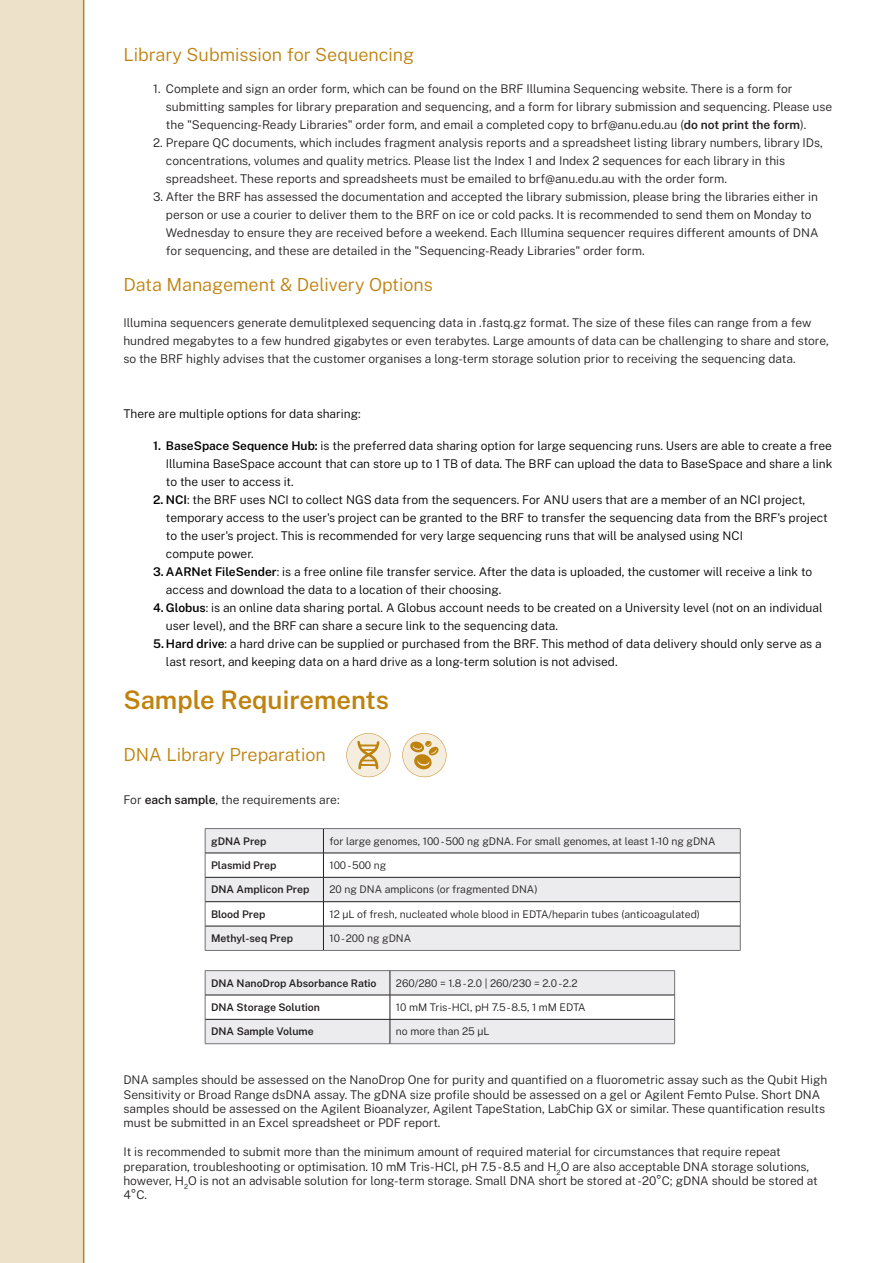
<style>
.page{position:relative;width:893px;height:1263px;background:#fff}
.page>*{position:absolute;margin:0;border:0;box-sizing:border-box;transform-origin:0 0}
.Sub_Heading_Public_Sans_Semibold{font:600 25.5px "Public Sans";color:#bf820d}
.t1{font:300 18px "Public Sans";color:#bf820d}
.t2{font:300 12px/18px "Public Sans";color:#231f20}
.t3{font:300 12px/18px "Public Sans";color:#000}
.t4{font:300 10.5px "Public Sans";color:#231f20}
.t5{font:600 10.5px "Public Sans";color:#231f20}
.s1{font-weight:600}
</style>
<div class="page">
<div style="left:0;top:0;width:83px;height:1263px;background:#eee1c9"></div>
<hr style="left:83px;top:0;width:1px;height:1263px;background:#bf820d">
<svg style="left:346px;top:733px;width:44px;height:44px"></svg>
<svg style="left:402px;top:733px;width:44px;height:44px"></svg>
<svg style="left:206px;top:829px;width:534px;height:121px;fill:#ececee"></svg>
<hr style="left:205px;top:828px;width:118px;height:1px;background:#717275">
<hr style="left:323px;top:828px;width:417px;height:1px;background:#717275">
<svg style="left:205px;top:829px;width:1px;height:121px"></svg>
<svg style="left:740px;top:829px;width:1px;height:121px"></svg>
<hr style="left:205px;top:950px;width:118px;height:1px;background:#717275">
<hr style="left:323px;top:950px;width:417px;height:1px;background:#717275">
<hr style="left:205px;top:853px;width:118px;height:1px;background:#231f20">
<hr style="left:323px;top:853px;width:417px;height:1px;background:#231f20">
<hr style="left:205px;top:877px;width:118px;height:1px;background:#231f20">
<hr style="left:323px;top:877px;width:417px;height:1px;background:#231f20">
<hr style="left:205px;top:901px;width:118px;height:1px;background:#231f20">
<hr style="left:323px;top:901px;width:417px;height:1px;background:#231f20">
<hr style="left:205px;top:926px;width:118px;height:1px;background:#231f20">
<hr style="left:323px;top:926px;width:417px;height:1px;background:#231f20">
<svg style="left:323px;top:829px;width:1px;height:121px"></svg>
<svg style="left:205px;top:970px;width:470px;height:74px"></svg>
<p class="t1" style="left:123px;top:42px;width:292px">Library Submission for Sequencing</p>
<p class="t2" style="left:166px;top:80px;width:668px;text-indent:-13px">1. Complete and sign an order form, which can be found on the BRF Illumina Sequencing website. There is a form for submitting samples for library preparation and sequencing, and a form for library submission and sequencing. Please use the "Sequencing-Ready Libraries" order form, and email a completed copy to brf@anu.edu.au (<span class="s1">do not print the form</span>).</p>
<p class="t2" style="left:166px;top:134px;width:658px;text-indent:-13px">2. Prepare QC documents, which includes fragment analysis reports and a spreadsheet listing library numbers, library IDs, concentrations, volumes and quality metrics. Please list the Index 1 and Index 2 sequences for each library in this spreadsheet. These reports and spreadsheets must be emailed to brf@anu.edu.au with the order form.</p>
<p class="t2" style="left:166px;top:188px;width:654px;text-indent:-13px">3. After the BRF has assessed the documentation and accepted the library submission, please bring the libraries either in person or use a courier to deliver them to the BRF on ice or cold packs. It is recommended to send them on Monday to Wednesday to ensure they are received before a weekend. Each Illumina sequencer requires different amounts of DNA for sequencing, and these are detailed in the "Sequencing-Ready Libraries" order form.</p>
<p class="t1" style="left:123px;top:272px;width:311px">Data Management &amp; Delivery Options</p>
<p class="t2" style="left:123px;top:314px;width:707px">Illumina sequencers generate demulitplexed sequencing data in .fastq.gz format. The size of these files can range from a few hundred megabytes to a few hundred gigabytes or even terabytes. Large amounts of data can be challenging to share and store, so the BRF highly advises that the customer organises a long-term storage solution prior to receiving the sequencing data.</p>
<p class="t3" style="left:123px;top:404px;width:239px">There are multiple options for data sharing:</p>
<p class="t3" style="left:166px;top:436px;width:668px;text-align:justify;text-indent:-13px"><span class="s1">1. BaseSpace Sequence Hub:</span> is the preferred data sharing option for large sequencing runs. Users are able to create a free Illumina BaseSpace account that can store up to 1 TB of data. The BRF can upload the data to BaseSpace and share a link to the user to access it.</p>
<p class="t3" style="left:166px;top:490px;width:663px;text-indent:-13px"><span class="s1">2. NCI</span>: the BRF uses NCI to collect NGS data from the sequencers. For ANU users that are a member of an NCI project, temporary access to the user's project can be granted to the BRF to transfer the sequencing data from the BRF's project to the user's project. This is recommended for very large sequencing runs that will be analysed using NCI<br>compute power.</p>
<p class="t3" style="left:166px;top:562px;width:648px;text-indent:-13px"><span class="s1">3. AARNet FileSender</span>: is a free online file transfer service. After the data is uploaded, the customer will receive a link to access and download the data to a location of their choosing.</p>
<p class="t3" style="left:166px;top:598px;width:658px;text-indent:-13px"><span class="s1">4. Globus</span>: is an online data sharing portal. A Globus account needs to be created on a University level (not on an individual user level), and the BRF can share a secure link to the sequencing data.</p>
<p class="t3" style="left:166px;top:634px;width:657px;text-indent:-13px"><span class="s1">5. Hard drive</span>: a hard drive can be supplied or purchased from the BRF. This method of data delivery should only serve as a last resort, and keeping data on a hard drive as a long-term solution is not advised.</p>
<p class="Sub_Heading_Public_Sans_Semibold" style="left:123px;top:681px;width:267px">Sample Requirements</p>
<p class="t1" style="left:123px;top:742px;width:204px">DNA Library Preparation</p>
<p class="t2" style="left:123px;top:790px;width:218px">For <span class="s1">each sample</span>, the requirements are:</p>
<p class="t5" style="left:211px;top:833px;width:57px">gDNA Prep</p>
<p class="t4" style="left:329px;top:833px;width:388px">for large genomes, 100 -500 ng gDNA. For small genomes, at least 1-10 ng gDNA</p>
<p class="t5" style="left:211px;top:857px;width:67px">Plasmid Prep</p>
<p class="t4" style="left:329px;top:858px;width:58px">100 - 500 ng</p>
<p class="t5" style="left:211px;top:882px;width:100px">DNA Amplicon Prep</p>
<p class="t4" style="left:329px;top:882px;width:210px">20 ng DNA amplicons (or fragmented DNA)</p>
<p class="t5" style="left:211px;top:906px;width:56px">Blood Prep</p>
<p class="t4" style="left:329px;top:907px;width:372px">12 µL of fresh, nucleated whole blood in EDTA/heparin tubes (anticoagulated)</p>
<p class="t5" style="left:211px;top:931px;width:83px">Methyl-seq Prep</p>
<p class="t4" style="left:329px;top:931px;width:83px">10 - 200 ng gDNA</p>
<p class="t5" style="left:211px;top:975px;width:167px">DNA NanoDrop Absorbance Ratio</p>
<p class="t4" style="left:396px;top:975px;width:183px">260/280 = 1.8 -2.0 | 260/230 = 2.0 -2.2</p>
<p class="t5" style="left:211px;top:999px;width:110px">DNA Storage Solution</p>
<p class="t4" style="left:396px;top:1000px;width:191px">10 mM Tris-HCl, pH 7.5 -8.5, 1 mM EDTA</p>
<p class="t5" style="left:211px;top:1024px;width:104px">DNA Sample Volume</p>
<p class="t4" style="left:396px;top:1024px;width:95px">no more than 25 µL</p>
<p class="t2" style="left:123px;top:1072px;width:705px;line-height:14.4px">DNA samples should be assessed on the NanoDrop One for purity and quantified on a fluorometric assay such as the Qubit High Sensitivity or Broad Range dsDNA assay. The gDNA size profile should be assessed on a gel or Agilent Femto Pulse. Short DNA samples should be assessed on the Agilent Bioanalyzer, Agilent TapeStation, LabChip GX or similar. These quantification results must be submitted in an Excel spreadsheet or PDF report.</p>
<p class="t2" style="left:123px;top:1144px;width:696px;line-height:14.4px">It is recommended to submit more than the minimum amount of required material for circumstances that require repeat preparation, troubleshooting or optimisation. 10 mM Tris-HCl, pH 7.5 - 8.5 and H<sub>2</sub>O are also acceptable DNA storage solutions, however, H<sub>2</sub>O is not an advisable solution for long-term storage. Small DNA short be stored at -20°C; gDNA should be stored at 4°C.</p>
</div>
